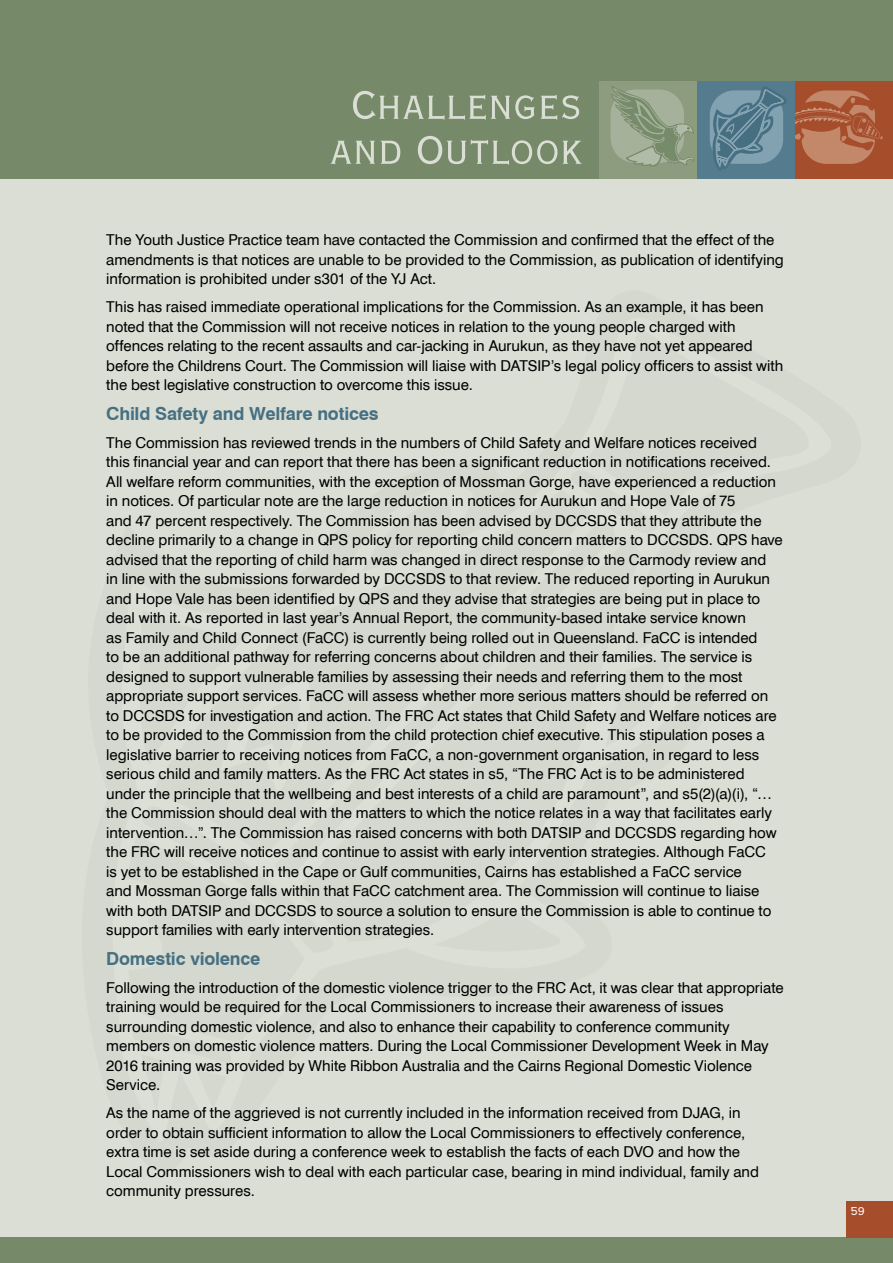
<style>
.page{position:relative;width:893px;height:1263px;background:#fff}
.page>*{position:absolute;margin:0;border:0;box-sizing:border-box;transform-origin:0 0}
.t1{font:52.5px/45px "Copperplate Gothic Std 29 BC";letter-spacing:-.015em;color:#daded4;text-align:center}
.t2{font:700 18px "Swiss 721 BT";letter-spacing:-.01em;color:#467082}
.t3{font:15px/19.5px "Swiss 721 BT";color:#000}
.t4{font:15px "Copperplate Gothic Std 29 BC";color:#fff}
</style>
<div class="page">
<div style="left:0;top:0;width:893px;height:179px;background:#768968"></div>
<div style="left:0;top:179px;width:893px;height:1058px;background:#daded4"></div>
<div style="left:795px;top:81px;width:98px;height:98px;background:#a64d2c"></div>
<svg style="left:795px;top:91px;width:88px;height:73px"></svg>
<div style="left:600px;top:81px;width:97px;height:98px;background:#8d9c7f"></div>
<svg style="left:611px;top:86px;width:83px;height:81px"></svg>
<div style="left:697px;top:81px;width:98px;height:98px;background:#547b8e"></div>
<svg style="left:710px;top:87px;width:77px;height:83px"></svg>
<div style="left:0;top:1237px;width:893px;height:26px;background:#768968"></div>
<div style="left:846px;top:1201px;width:47px;height:36px;background:#a64d2c"></div>
<h1 class="t1" style="left:329px;top:83px;width:255px">Challenges and Outlook</h1>
<p class="t3" style="left:106px;top:230px;width:679px">The Youth Justice Practice team have contacted the Commission and confirmed that the effect of the amendments is that notices are unable to be provided to the Commission, as publication of identifying information is prohibited under s301 of the YJ Act.</p>
<p class="t3" style="left:106px;top:297px;width:679px">This has raised immediate operational implications for the Commission. As an example, it has been noted that the Commission will not receive notices in relation to the young people charged with offences relating to the recent assaults and car-jacking in Aurukun, as they have not yet appeared before the Childrens Court. The Commission will liaise with DATSIP’s legal policy officers to assist with the best legislative construction to overcome this issue.</p>
<p class="t2" style="left:106px;top:402px;width:274px">Child Safety and Welfare notices</p>
<p class="t3" style="left:106px;top:433px;width:678px">The Commission has reviewed trends in the numbers of Child Safety and Welfare notices received this financial year and can report that there has been a significant reduction in notifications received.<br>All welfare reform communities, with the exception of Mossman Gorge, have experienced a reduction in notices. Of particular note are the large reduction in notices for Aurukun and Hope Vale of 75<br>and 47 percent respectively. The Commission has been advised by DCCSDS that they attribute the decline primarily to a change in QPS policy for reporting child concern matters to DCCSDS. QPS have advised that the reporting of child harm was changed in direct response to the Carmody review and<br>in line with the submissions forwarded by DCCSDS to that review. The reduced reporting in Aurukun and Hope Vale has been identified by QPS and they advise that strategies are being put in place to deal with it. As reported in last year’s Annual Report, the community-based intake service known<br>as Family and Child Connect (FaCC) is currently being rolled out in Queensland. FaCC is intended<br>to be an additional pathway for referring concerns about children and their families. The service is designed to support vulnerable families by assessing their needs and referring them to the most appropriate support services. FaCC will assess whether more serious matters should be referred on to DCCSDS for investigation and action. The FRC Act states that Child Safety and Welfare notices are to be provided to the Commission from the child protection chief executive. This stipulation poses a legislative barrier to receiving notices from FaCC, a non-government organisation, in regard to less serious child and family matters. As the FRC Act states in s5, “The FRC Act is to be administered under the principle that the wellbeing and best interests of a child are paramount”, and s5(2)(a)(i), “… the Commission should deal with the matters to which the notice relates in a way that facilitates early intervention…”. The Commission has raised concerns with both DATSIP and DCCSDS regarding how the FRC will receive notices and continue to assist with early intervention strategies. Although FaCC<br>is yet to be established in the Cape or Gulf communities, Cairns has established a FaCC service<br>and Mossman Gorge falls within that FaCC catchment area. The Commission will continue to liaise with both DATSIP and DCCSDS to source a solution to ensure the Commission is able to continue to support families with early intervention strategies.</p>
<p class="t2" style="left:106px;top:947px;width:156px">Domestic violence</p>
<p class="t3" style="left:106px;top:978px;width:679px">Following the introduction of the domestic violence trigger to the FRC Act, it was clear that appropriate training would be required for the Local Commissioners to increase their awareness of issues surrounding domestic violence, and also to enhance their capability to conference community members on domestic violence matters. During the Local Commissioner Development Week in May 2016 training was provided by White Ribbon Australia and the Cairns Regional Domestic Violence Service.</p>
<p class="t3" style="left:106px;top:1103px;width:654px">As the name of the aggrieved is not currently included in the information received from DJAG, in order to obtain sufficient information to allow the Local Commissioners to effectively conference, extra time is set aside during a conference week to establish the facts of each DVO and how the Local Commissioners wish to deal with each particular case, bearing in mind individual, family and community pressures.</p>
<p class="t4" style="left:850px;top:1203px;width:16px">59</p>
</div>
